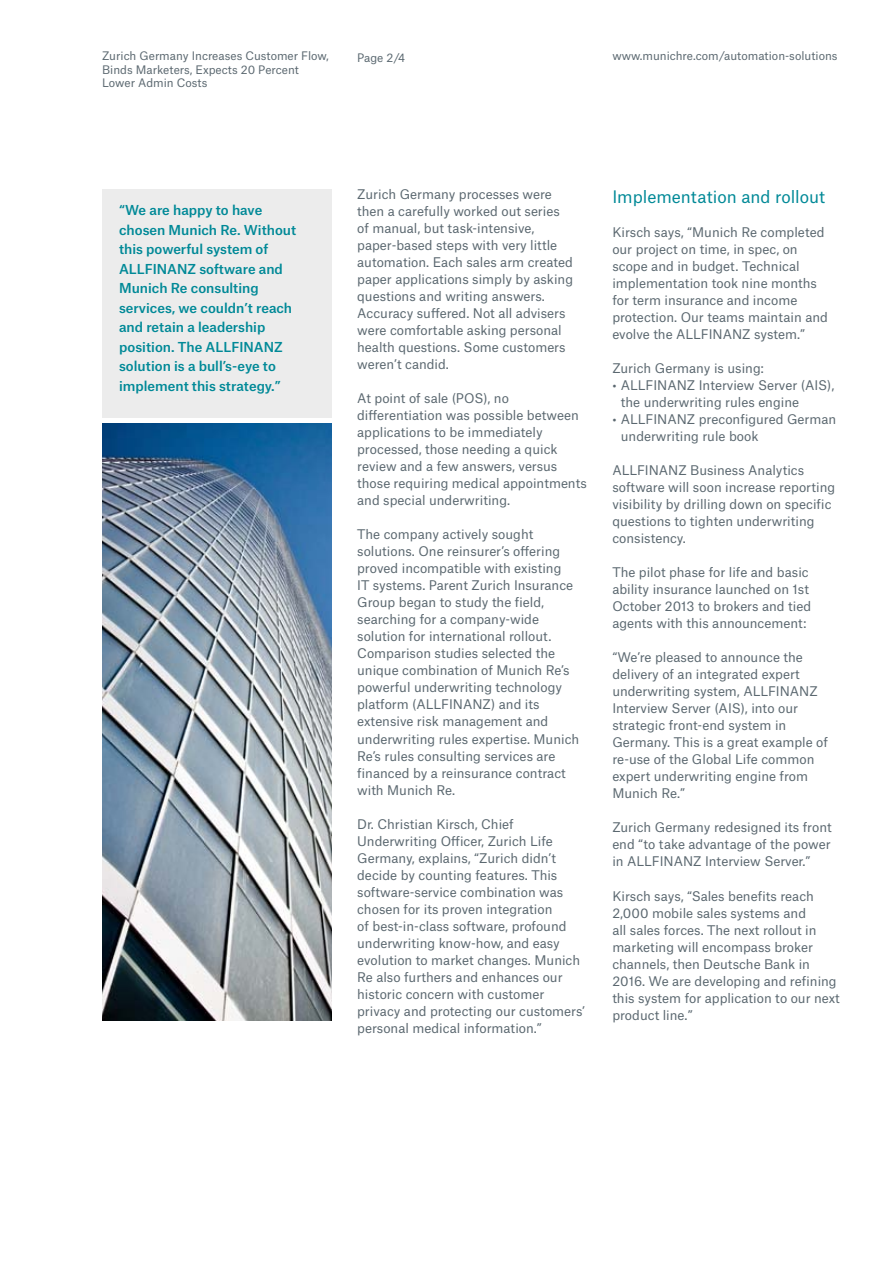
<style>
.page{position:relative;width:893px;height:1263px;background:#fff}
.page>*{position:absolute;margin:0;border:0;box-sizing:border-box;transform-origin:0 0}
.t1{font:16.5px "Munich Re";color:#008997}
.t2{font:500 13.2px/19.5px "Munich Re";color:#008997}
.t3{font:12.75px/17px "Munich Re";color:#5b6870}
.t4{font:11.25px/13.5px "Munich Re";color:#5b6870}
.t5{font:11.25px "Munich Re";color:#5a6870}
</style>
<div class="page">
<div style="left:102px;top:189px;width:230px;height:229px;background:#ececec"></div>
<img style="left:102px;top:423px;width:230px;height:597px">
<p class="t4" style="left:102px;top:48px;width:228px">Zurich Germany Increases Customer Flow,<br>Binds Marketers, Expects 20 Percent<br>Lower Admin Costs</p>
<p class="t5" style="left:357px;top:49px;width:50px">Page 2/4</p>
<p class="t4" style="left:612px;top:48px;width:227px">www.munichre.com/automation-solutions</p>
<p class="t2" style="left:119px;top:199px;width:179px">“We are happy to have chosen Munich Re. Without this powerful system of<br>ALLFINANZ software and<br>Munich Re consulting services, we couldn’t reach and retain a leadership position. The ALLFINANZ solution is a bull’s-eye to implement this strategy.”</p>
<p class="t3" style="left:357px;top:184px;width:217px">Zurich Germany processes were then a carefully worked out series of manual, but task-intensive, paper-based steps with very little automation. Each sales arm created paper applications simply by asking questions and writing answers.<br>Accuracy suffered. Not all advisers were comfortable asking personal health questions. Some customers weren’t candid.</p>
<p class="t3" style="left:357px;top:389px;width:231px">At point of sale (POS), no differentiation was possible between applications to be immediately processed, those needing a quick review and a few answers, versus those requiring medical appointments and special underwriting.</p>
<p class="t3" style="left:357px;top:525px;width:224px">The company actively sought solutions. One reinsurer’s offering proved incompatible with existing<br>IT systems. Parent Zurich Insurance<br>Group began to study the field, searching for a company-wide solution for international rollout.<br>Comparison studies selected the unique combination of Munich Re’s powerful underwriting technology platform (ALLFINANZ) and its extensive risk management and underwriting rules expertise. Munich<br>Re’s rules consulting services are financed by a reinsurance contract with Munich Re.</p>
<p class="t3" style="left:357px;top:814px;width:229px">Dr. Christian Kirsch, Chief Underwriting Officer, Zurich Life Germany, explains, “Zurich didn’t decide by counting features. This software-service combination was chosen for its proven integration<br>of best-in-class software, profound underwriting know-how, and easy evolution to market changes. Munich Re also furthers and enhances our historic concern with customer privacy and protecting our customers’ personal medical information.”</p>
<p class="t1" style="left:612px;top:183px;width:214px">Implementation and rollout</p>
<p class="t3" style="left:612px;top:222px;width:217px">Kirsch says, “Munich Re completed our project on time, in spec, on scope and in budget. Technical implementation took nine months for term insurance and income protection. Our teams maintain and evolve the ALLFINANZ system.”</p>
<p class="t3" style="left:612px;top:358px;width:153px">Zurich Germany is using:</p>
<p class="t3" style="left:621px;top:375px;width:215px;text-indent:-9px">• ALLFINANZ Interview Server (AIS), the underwriting rules engine</p>
<p class="t3" style="left:621px;top:409px;width:217px;text-indent:-9px">• ALLFINANZ preconfigured German underwriting rule book</p>
<p class="t3" style="left:612px;top:460px;width:224px">ALLFINANZ Business Analytics software will soon increase reporting visibility by drilling down on specific questions to tighten underwriting consistency.</p>
<p class="t3" style="left:612px;top:563px;width:200px">The pilot phase for life and basic ability insurance launched on 1st<br>October 2013 to brokers and tied agents with this announcement:</p>
<p class="t3" style="left:612px;top:648px;width:217px">“We’re pleased to announce the delivery of an integrated expert underwriting system, ALLFINANZ<br>Interview Server (AIS), into our strategic front-end system in<br>Germany. This is a great example of re-use of the Global Life common expert underwriting engine from<br>Munich Re.”</p>
<p class="t3" style="left:612px;top:818px;width:221px;text-align:justify">Zurich Germany redesigned its front end “to take advantage of the power in ALLFINANZ Interview Server.”</p>
<p class="t3" style="left:612px;top:886px;width:229px">Kirsch says, “Sales benefits reach<br>2,000 mobile sales systems and<br>all sales forces. The next rollout in marketing will encompass broker channels, then Deutsche Bank in<br>2016. We are developing and refining this system for application to our next product line.”</p>
</div>
